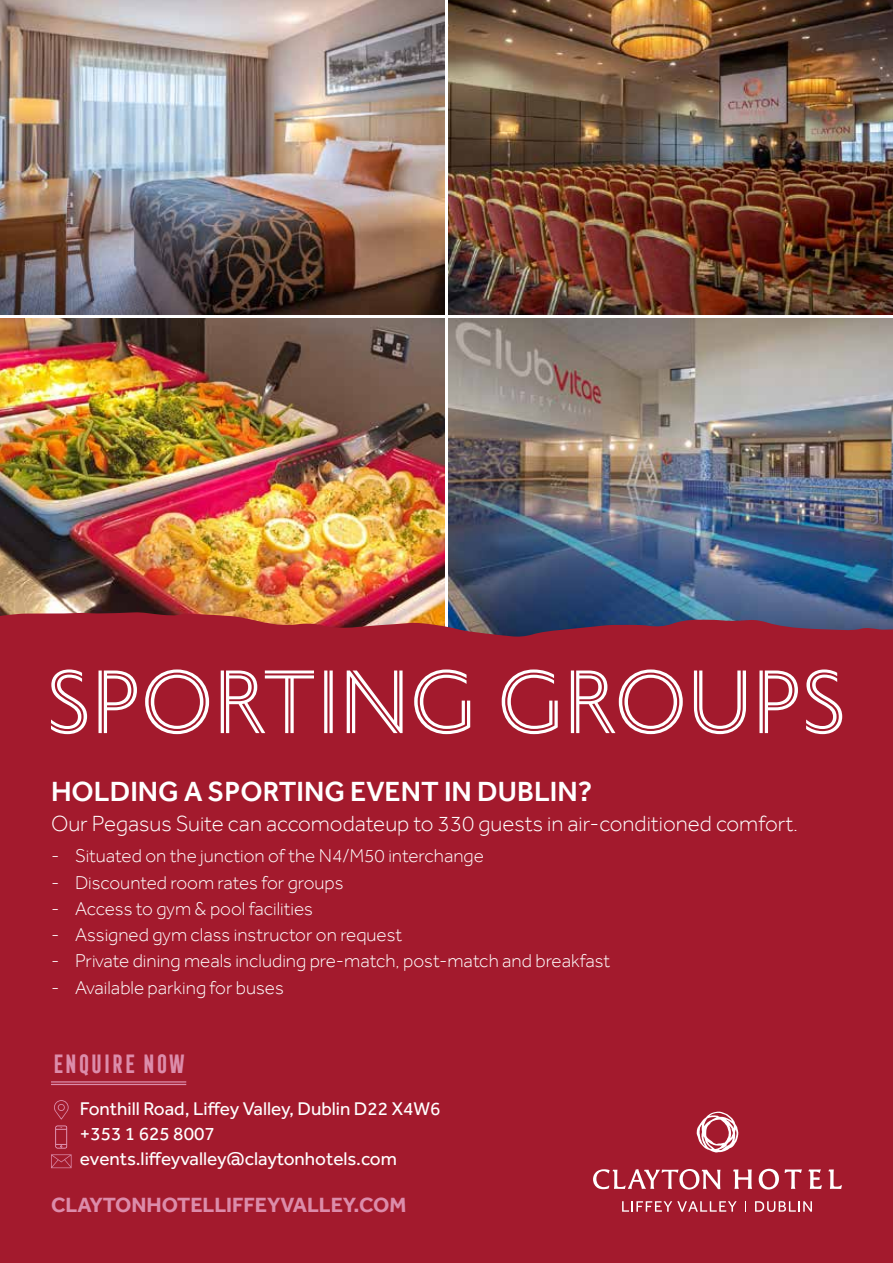
<style>
.page{position:relative;width:893px;height:1263px;background:#fff}
.page>*{position:absolute;margin:0;border:0;box-sizing:border-box;transform-origin:0 0}
.t1{font:94.5px "Portrait Inline Sans";letter-spacing:.02em;color:#fff}
.t2{font:500 28.5px "Effra";color:#fff}
.t3{font:700 24.3px "Frontage Condensed";letter-spacing:-.05em;color:#dc8caa}
.t4{font:300 22.5px "Effra";color:#fff}
.t5{font:700 21.15px "Effra";color:#dc8caa}
.t6{font:300 19.05px "Effra";color:#fff}
.t7{font:19.05px/25px "Effra";color:#fff}
</style>
<div class="page">
<img style="left:449px;top:319px;width:444px;height:293px">
<img style="left:0;top:319px;width:444px;height:293px">
<img style="left:449px;top:0;width:444px;height:315px">
<img style="left:0;top:0;width:444px;height:315px">
<div style="left:0;top:612px;width:893px;height:651px;background:#a31a2d"></div>
<svg style="left:697px;top:1111px;width:41px;height:41px"></svg>
<svg style="left:593px;top:1169px;width:127px;height:20px"></svg>
<svg style="left:733px;top:1169px;width:19px;height:20px"></svg>
<svg style="left:759px;top:1169px;width:20px;height:20px"></svg>
<svg style="left:785px;top:1169px;width:17px;height:20px"></svg>
<svg style="left:808px;top:1169px;width:14px;height:20px"></svg>
<svg style="left:828px;top:1169px;width:14px;height:20px"></svg>
<svg style="left:622px;top:1201px;width:115px;height:11px"></svg>
<svg style="left:755px;top:1201px;width:57px;height:11px"></svg>
<hr style="left:51px;top:1081px;width:135px;height:1px;background:#dc8caa">
<hr style="left:51px;top:1084px;width:135px;height:1px;background:#dc8caa">
<svg style="left:55px;top:1125px;width:12px;height:23px"></svg>
<svg style="left:51px;top:1154px;width:21px;height:14px"></svg>
<svg style="left:54px;top:1100px;width:15px;height:19px"></svg>
<hr style="left:574px;top:761px;width:36px;height:2px;background:#a31a2d">
<hr style="left:574px;top:765px;width:36px;height:3px;background:#a31a2d">
<hr style="left:574px;top:885px;width:36px;height:2px;background:#a31a2d">
<hr style="left:574px;top:889px;width:36px;height:2px;background:#a31a2d">
<h1 class="t1" style="left:47px;top:637px;width:800px">SPORTING GROUPS</h1>
<h2 class="t2" style="left:51px;top:775px;width:543px">HOLDING A SPORTING EVENT IN DUBLIN?</h2>
<p class="t4" style="left:51px;top:810px;width:749px">Our Pegasus Suite can accomodateup to 330 guests in air-conditioned comfort.</p>
<p class="t6" style="left:51px;top:845px;width:434px">- Situated on the junction of the N4/M50 interchange</p>
<p class="t6" style="left:51px;top:871px;width:294px">- Discounted room rates for groups</p>
<p class="t6" style="left:51px;top:898px;width:264px">- Access to gym &amp; pool facilities</p>
<p class="t6" style="left:51px;top:924px;width:353px">- Assigned gym class instructor on request</p>
<p class="t6" style="left:51px;top:950px;width:561px">- Private dining meals including pre-match, post-match and breakfast</p>
<p class="t6" style="left:51px;top:977px;width:234px">- Available parking for buses</p>
<p class="t3" style="left:51px;top:1050px;width:136px">ENQUIRE NOW</p>
<p class="t7" style="left:80px;top:1096px;width:362px">Fonthill Road, Liffey Valley, Dublin D22 X4W6 +353 1 625 8007 events.liffeyvalley@claytonhotels.com</p>
<p class="t5" style="left:51px;top:1192px;width:357px">CLAYTONHOTELLIFFEYVALLEY.COM</p>
</div>
